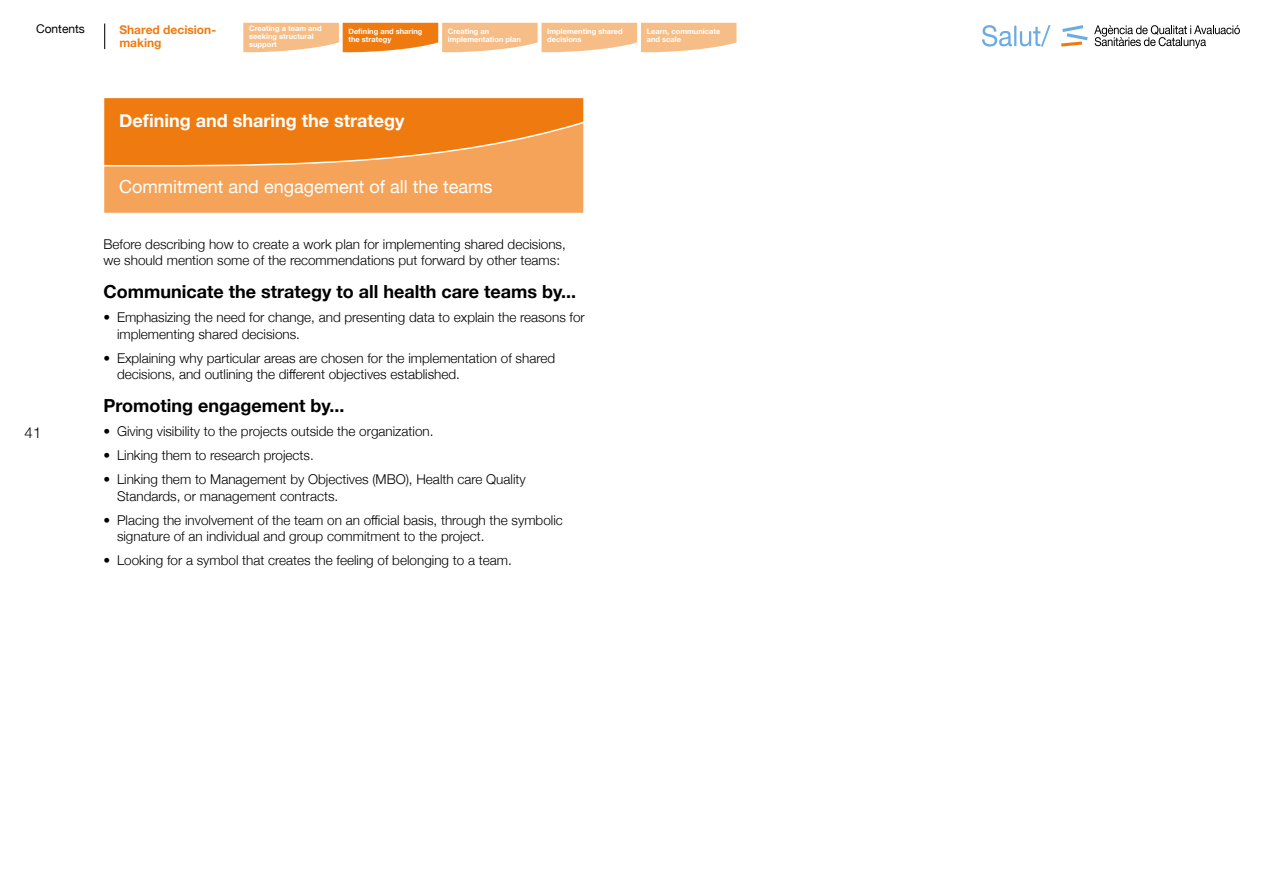
<style>
.page{position:relative;width:1263px;height:893px;background:#fff}
.page>*{position:absolute;margin:0;border:0;box-sizing:border-box;transform-origin:0 0}
.titulo2{font:700 18px "Helvetica Neue";color:#000}
.t1{font:18px "Helvetica Neue";color:#fff}
.t2{font:700 18px "Helvetica Neue";color:#fff}
.t3{font:300 15px "Helvetica Neue";color:#000}
.texto{font:300 13.5px/16.5px "Helvetica Neue";color:#000}
.t4{font:700 12px/13.5px "Helvetica Neue";color:#ef7b10}
.t5{font:12px "Helvetica Neue";color:#000}
.t6{font:700 7.5px/8.2px "Helvetica Neue";color:#fff}
.s1{font-style:inherit}
</style>
<div class="page">
<svg style="left:243px;top:23px;width:494px;height:29px;background:#f6b980"></svg>
<div style="left:103px;top:97px;width:482px;height:117px;background:#f4a358;border:2px solid #fff"></div>
<svg style="left:103px;top:97px;width:482px;height:70px;background:#f08625"></svg>
<svg style="left:104px;top:24px;width:1px;height:25px"></svg>
<svg style="left:1061px;top:25px;width:27px;height:22px"></svg>
<svg style="left:1094px;top:25px;width:146px;height:23px"></svg>
<svg style="left:982px;top:25px;width:69px;height:22px"></svg>
<p class="t5" style="left:36px;top:20px;width:50px">Contents</p>
<p class="t4" style="left:119px;top:23px;width:98px"><span class="s1">Shar</span>ed decision&shy;<span class="s1">making</span></p>
<p class="t6" style="left:249px;top:24px;width:74px"><span class="s1">Cr</span>eating a team and seeking structural <span class="s1">support</span></p>
<p class="t6" style="left:348px;top:27px;width:76px">Defining and sharing the strategy</p>
<p class="t6" style="left:448px;top:27px;width:75px"><span class="s1">Cr</span>eating an implementation plan</p>
<p class="t6" style="left:547px;top:27px;width:77px">Implementing shared <span class="s1">decisions</span></p>
<p class="t6" style="left:647px;top:27px;width:75px"><span class="s1">Lear</span>n, communicate and scale</p>
<p class="t2" style="left:119px;top:106px;width:287px">Defining and sharing the strategy</p>
<p class="t3" style="left:25px;top:420px;width:18px">41</p>
<p class="t1" style="left:119px;top:173px;width:375px">Commitment and engagement of all the teams</p>
<p class="texto" style="left:104px;top:234px;width:464px">Before describing how to create a work plan for implementing shared decisions, we should mention some of the recommendations put forward by other teams:</p>
<h2 class="titulo2" style="left:104px;top:277px;width:474px">Communicate the strategy to all health care teams by<span class="s1">...</span></h2>
<p class="texto" style="left:117px;top:308px;width:469px;text-indent:-14px">• Emphasizing the need for change, and presenting data to explain the reasons for implementing shared decisions.</p>
<p class="texto" style="left:117px;top:348px;width:440px;text-indent:-14px">• Explaining why particular areas are chosen for the implementation of shared decisions, and outlining the different objectives established.</p>
<h2 class="titulo2" style="left:104px;top:391px;width:242px"><span class="s1">Pr</span>omoting engagement by<span class="s1">...</span></h2>
<p class="texto" style="left:104px;top:422px;width:332px">• Giving visibility to the projects outside the organization.</p>
<p class="texto" style="left:104px;top:446px;width:212px">• Linking them to research projects.</p>
<p class="texto" style="left:117px;top:470px;width:410px;text-indent:-14px">• Linking them to Management by Objectives (MBO), Health care Quality<br>Standards, or management contracts.</p>
<p class="texto" style="left:117px;top:510px;width:447px;text-indent:-14px">• Placing the involvement of the team on an official basis, through the symbolic signature of an individual and group commitment to the project.</p>
<p class="texto" style="left:104px;top:551px;width:410px">• Looking for a symbol that creates the feeling of belonging to a team.</p>
</div>
